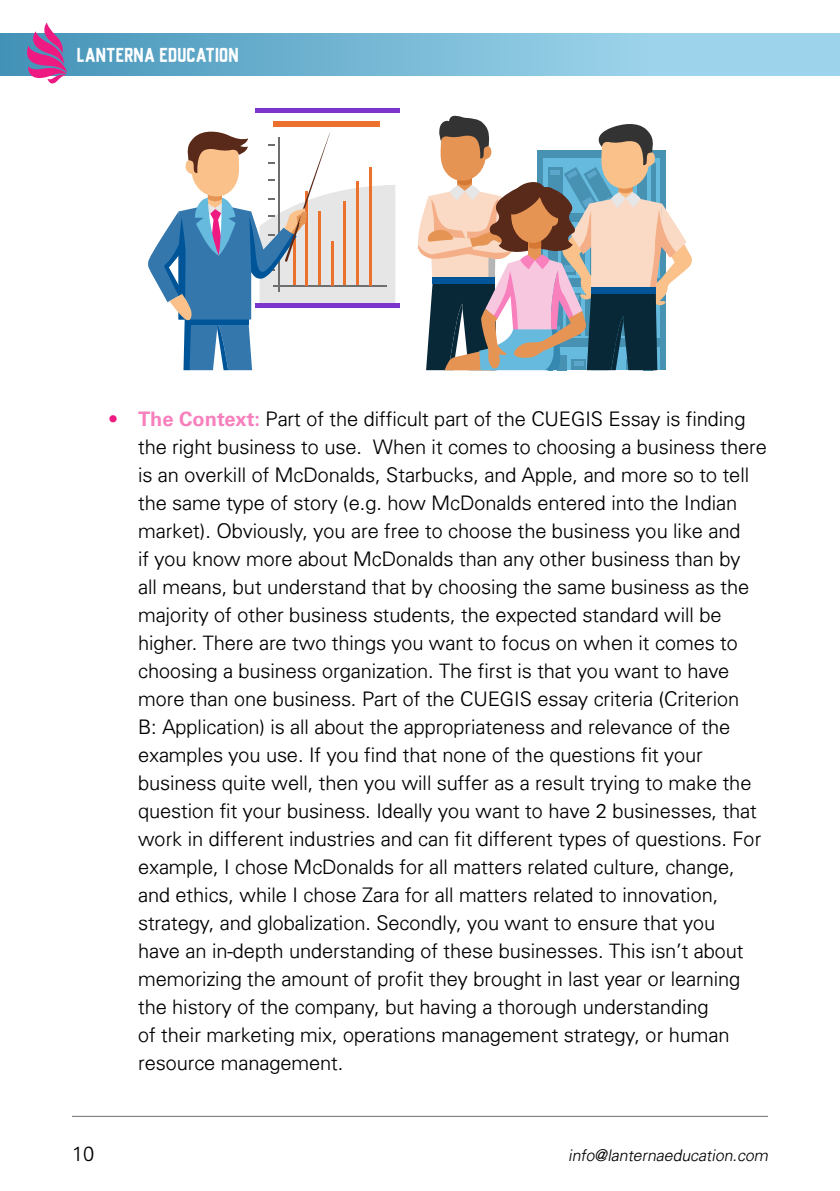
<style>
.page{position:relative;width:840px;height:1191px;background:#fff}
.page>*{position:absolute;margin:0;border:0;box-sizing:border-box;transform-origin:0 0}
.t1{font:300 20px/28px "Univers";color:#000}
.t2{font:18px "Universal Knowledge";color:#fff}
.t3{font:italic 300 16px "Univers";color:#000}
.s1{font-family:"Univers LT Std";font-weight:400;font-stretch:ultra-condensed;color:#ee1a82}
.s2{font-family:"Univers LT Std";font-weight:700;color:#f780bd}
</style>
<div class="page">
<hr style="left:72px;top:1116px;width:696px;height:1px;background:#6e6d6c">
<div style="left:0;top:34px;width:840px;height:41px;background:linear-gradient(to right,#4896ba,#acdff4)"></div>
<svg style="left:27px;top:23px;width:40px;height:60px"></svg>
<hr style="left:255px;top:304px;width:144px;height:4px;background:#7c36cc">
<hr style="left:255px;top:108px;width:144px;height:4px;background:#7c36cc">
<svg style="left:148px;top:112px;width:247px;height:258px"></svg>
<svg style="left:417px;top:115px;width:275px;height:256px"></svg>
<p class="t2" style="left:77px;top:44px;width:164px">LANTERNA EDUCATION</p>
<p class="t1" style="left:138px;top:404px;width:630px;text-indent:-30px"><span class="s1">•</span> <span class="s2">The Context:</span> Part of the difficult part of the CUEGIS Essay is finding the right business to use. When it comes to choosing a business there is an overkill of McDonalds, Starbucks, and Apple, and more so to tell the same type of story (e.g. how McDonalds entered into the Indian market). Obviously, you are free to choose the business you like and<br>if you know more about McDonalds than any other business than by<br>all means, but understand that by choosing the same business as the majority of other business students, the expected standard will be higher. There are two things you want to focus on when it comes to choosing a business organization. The first is that you want to have more than one business. Part of the CUEGIS essay criteria (Criterion<br>B: Application) is all about the appropriateness and relevance of the examples you use. If you find that none of the questions fit your business quite well, then you will suffer as a result trying to make the question fit your business. Ideally you want to have 2 businesses, that work in different industries and can fit different types of questions. For example, I chose McDonalds for all matters related culture, change, and ethics, while I chose Zara for all matters related to innovation, strategy, and globalization. Secondly, you want to ensure that you<br>have an in-depth understanding of these businesses. This isn’t about memorizing the amount of profit they brought in last year or learning the history of the company, but having a thorough understanding<br>of their marketing mix, operations management strategy, or human resource management.</p>
<p class="t1" style="left:72px;top:1139px;width:24px">10</p>
<p class="t3" style="left:568px;top:1145px;width:204px">info@lanternaeducation.com</p>
</div>
